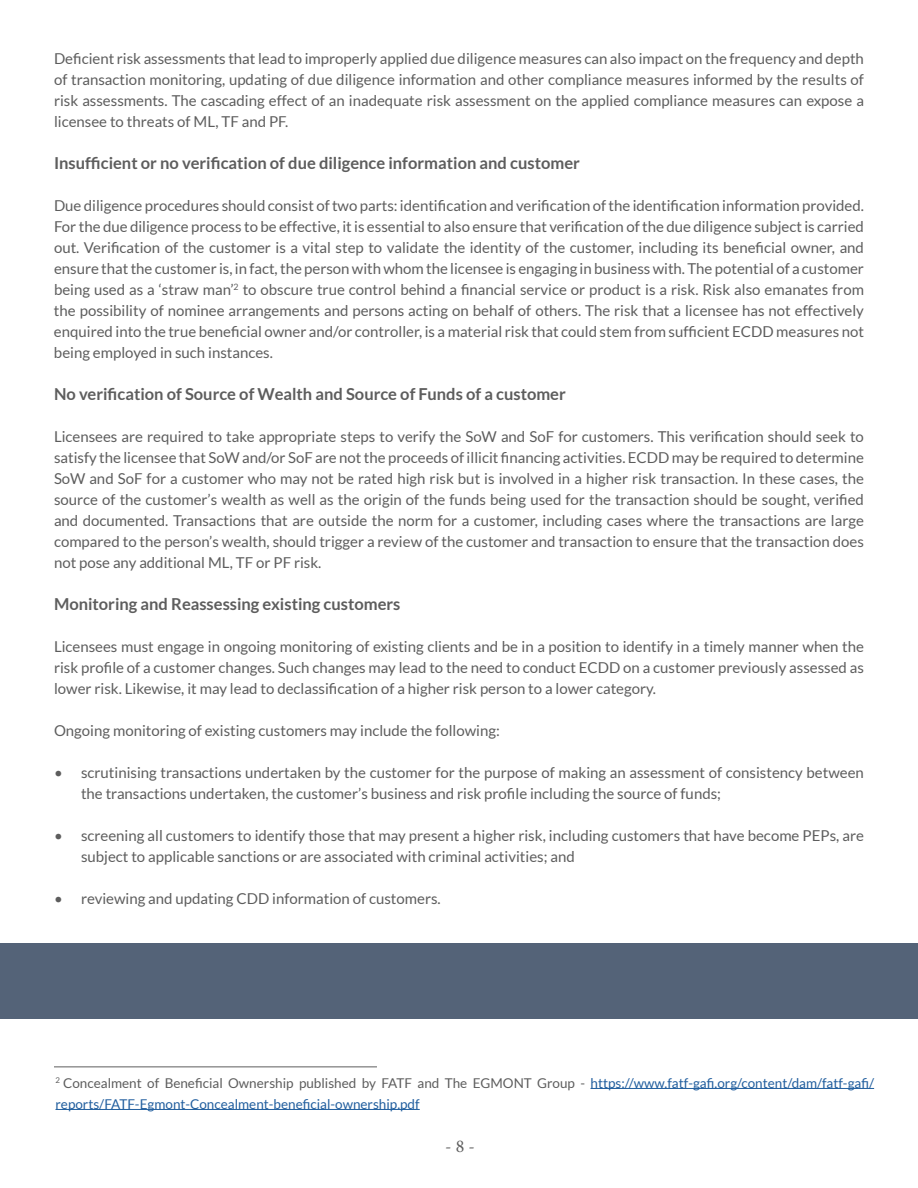
<style>
.page{position:relative;width:918px;height:1188px;background:#fff}
.page>*{position:absolute;margin:0;border:0;box-sizing:border-box;transform-origin:0 0}
.t1{font:18px "Minion Pro";color:#5d5d5d}
.t2{font:700 16.5px "Lato";color:#5d5d5d}
.t3{font:15px/21px "Lato";color:#5d5d5d;text-align:justify}
.t4{font:13.5px/21px "Lato";color:#215e9e}
.s1{color:#5d5d5d}
</style>
<div class="page">
<hr style="left:917px;top:674px;width:1px;height:383px;background:#546378">
<div style="left:0;top:943px;width:918px;height:75px;background:#546378"></div>
<hr style="left:591px;top:1088px;width:283px;height:1px;background:#215e9e">
<hr style="left:56px;top:1109px;width:364px;height:1px;background:#215e9e">
<hr style="left:54px;top:1066px;width:323px;height:1px;background:#5d5d5d">
<p class="t3" style="left:54px;top:48px;width:812px">Deficient risk assessments that lead to improperly applied due diligence measures can also impact on the frequency and depth of transaction monitoring, updating of due diligence information and other compliance measures informed by the results of risk assessments. The cascading effect of an inadequate risk assessment on the applied compliance measures can expose a licensee to threats of ML, TF and PF.</p>
<p class="t2" style="left:54px;top:154px;width:527px">Insufficient or no verification of due diligence information and customer</p>
<p class="t3" style="left:54px;top:195px;width:812px">Due diligence procedures should consist of two parts: identification and verification of the identification information provided.<br>For the due diligence process to be effective, it is essential to also ensure that verification of the due diligence subject is carried out. Verification of the customer is a vital step to validate the identity of the customer, including its beneficial owner, and ensure that the customer is, in fact, the person with whom the licensee is engaging in business with. The potential of a customer being used as a ‘straw man’<sup>2</sup> to obscure true control behind a financial service or product is a risk. Risk also emanates from the possibility of nominee arrangements and persons acting on behalf of others. The risk that a licensee has not effectively enquired into the true beneficial owner and/or controller, is a material risk that could stem from sufficient ECDD measures not being employed in such instances.</p>
<p class="t2" style="left:54px;top:385px;width:513px">No verification of Source of Wealth and Source of Funds of a customer</p>
<p class="t3" style="left:54px;top:426px;width:812px">Licensees are required to take appropriate steps to verify the SoW and SoF for customers. This verification should seek to satisfy the licensee that SoW and/or SoF are not the proceeds of illicit financing activities. ECDD may be required to determine SoW and SoF for a customer who may not be rated high risk but is involved in a higher risk transaction. In these cases, the source of the customer’s wealth as well as the origin of the funds being used for the transaction should be sought, verified and documented. Transactions that are outside the norm for a customer, including cases where the transactions are large compared to the person’s wealth, should trigger a review of the customer and transaction to ensure that the transaction does not pose any additional ML, TF or PF risk.</p>
<p class="t2" style="left:54px;top:595px;width:348px">Monitoring and Reassessing existing customers</p>
<p class="t3" style="left:54px;top:636px;width:812px">Licensees must engage in ongoing monitoring of existing clients and be in a position to identify in a timely manner when the risk profile of a customer changes. Such changes may lead to the need to conduct ECDD on a customer previously assessed as lower risk. Likewise, it may lead to declassification of a higher risk person to a lower category.</p>
<p class="t3" style="left:54px;top:720px;width:447px">Ongoing monitoring of existing customers may include the following:</p>
<p class="t3" style="left:81px;top:762px;width:785px;text-indent:-27px">• scrutinising transactions undertaken by the customer for the purpose of making an assessment of consistency between the transactions undertaken, the customer’s business and risk profile including the source of funds;</p>
<p class="t3" style="left:81px;top:825px;width:785px;text-indent:-27px">• screening all customers to identify those that may present a higher risk, including customers that have become PEPs, are subject to applicable sanctions or are associated with criminal activities; and</p>
<p class="t3" style="left:54px;top:888px;width:388px">• reviewing and updating CDD information of customers.</p>
<p class="t4" style="left:56px;top:1072px;width:820px"><sup>2</sup> <span class="s1">Concealment of Beneficial Ownership published by FATF and The EGMONT Group -</span> https://www.fatf-gafi.org/content/dam/fatf-gafi/ reports/FATF-Egmont-Concealment-beneficial-ownership.pdf</p>
<p class="t1" style="left:445px;top:1134px;width:31px">- 8 -</p>
</div>
